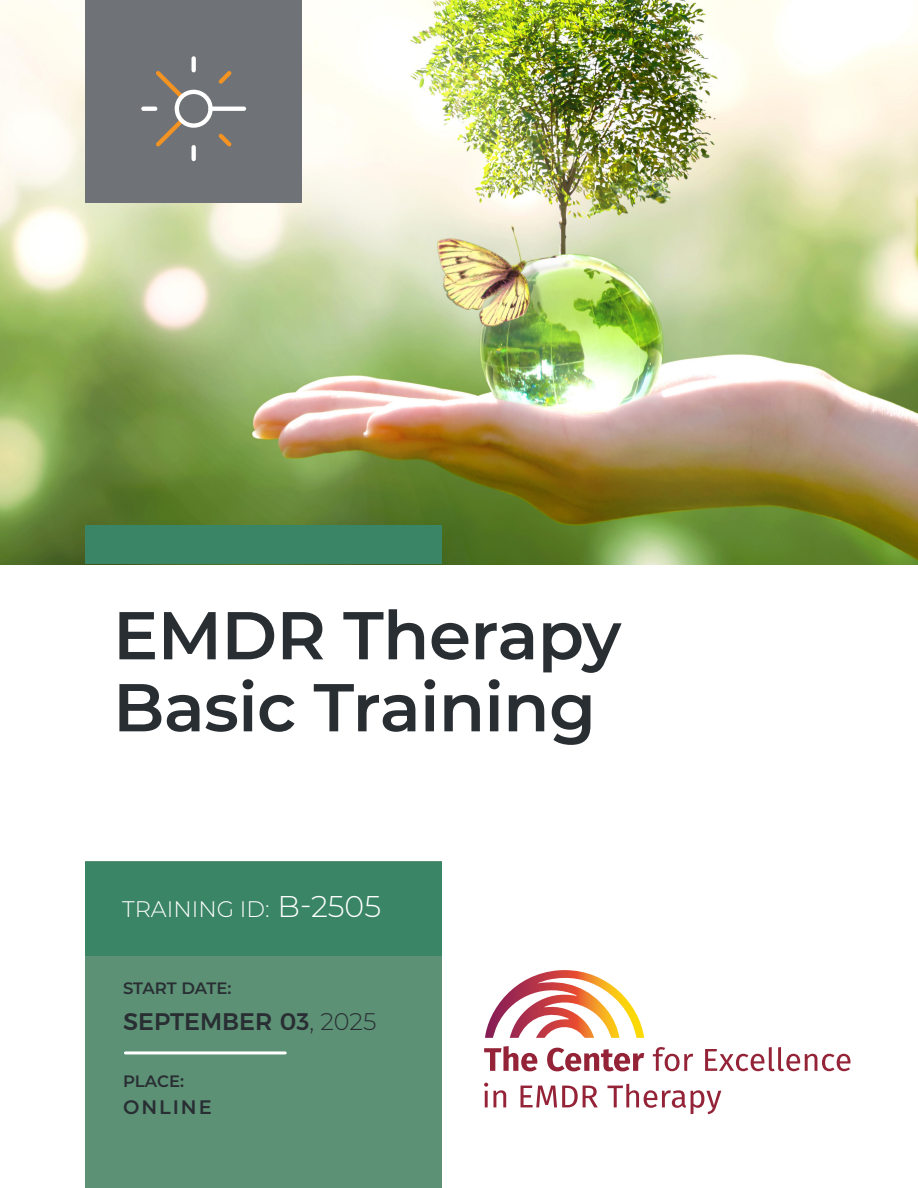
<style>
.page{position:relative;width:918px;height:1188px;background:#fff}
.page>*{position:absolute;margin:0;border:0;box-sizing:border-box;transform-origin:0 0}
.t1{font:600 67.5px "Montserrat";letter-spacing:-.01em;color:#292e33}
.t2{font:500 24px "Montserrat";color:#292e33}
.t3{font:300 22.5px "Montserrat";color:#fff}
.t4{font:600 19.5px "Montserrat";letter-spacing:.1em;color:#292e33}
.t5{font:600 16.5px "Montserrat";letter-spacing:-.01em;color:#292e33}
.s1{font-size:30px}
.s2{font-weight:300}
</style>
<div class="page">
<img style="left:0;top:0;width:918px;height:564px">
<div style="left:85px;top:0;width:217px;height:202px;background:#6f7277"></div>
<div style="left:85px;top:862px;width:357px;height:326px;background:#5c9176"></div>
<div style="left:85px;top:862px;width:357px;height:94px;background:#3a8566"></div>
<div style="left:85px;top:525px;width:357px;height:39px;background:#3a8566"></div>
<svg style="left:192px;top:58px;width:4px;height:12px"></svg>
<svg style="left:192px;top:147px;width:4px;height:12px"></svg>
<svg style="left:213px;top:107px;width:31px;height:4px"></svg>
<svg style="left:143px;top:107px;width:12px;height:4px"></svg>
<svg style="left:218px;top:71px;width:14px;height:13px"></svg>
<svg style="left:156px;top:114px;width:32px;height:33px"></svg>
<svg style="left:218px;top:133px;width:14px;height:14px"></svg>
<svg style="left:156px;top:71px;width:32px;height:32px"></svg>
<div style="left:175px;top:90px;width:38px;height:38px;border:4px solid #fff;border-radius:50%"></div>
<svg style="left:485px;top:970px;width:159px;height:68px"></svg>
<svg style="left:484px;top:1046px;width:53px;height:25px"></svg>
<svg style="left:547px;top:1048px;width:97px;height:23px"></svg>
<svg style="left:653px;top:1047px;width:40px;height:24px"></svg>
<svg style="left:705px;top:1047px;width:145px;height:24px"></svg>
<svg style="left:484px;top:1083px;width:22px;height:24px"></svg>
<svg style="left:521px;top:1086px;width:77px;height:21px"></svg>
<svg style="left:608px;top:1084px;width:113px;height:30px"></svg>
<hr style="left:125px;top:1051px;width:160px;height:3px;background:#fff">
<p class="t1" style="left:113px;top:588px;width:510px">EMDR Therapy</p>
<p class="t1" style="left:113px;top:660px;width:484px">Basic Training</p>
<p class="t3" style="left:122px;top:894px;width:261px">TRAINING ID: <span class="s1">B-2505</span></p>
<p class="t5" style="left:123px;top:977px;width:110px">START DATE:</p>
<p class="t2" style="left:123px;top:1002px;width:255px">SEPTEMBER 03<span class="s2">, 2025</span></p>
<p class="t5" style="left:123px;top:1070px;width:62px">PLACE:</p>
<p class="t4" style="left:123px;top:1093px;width:90px">ONLINE</p>
</div>
